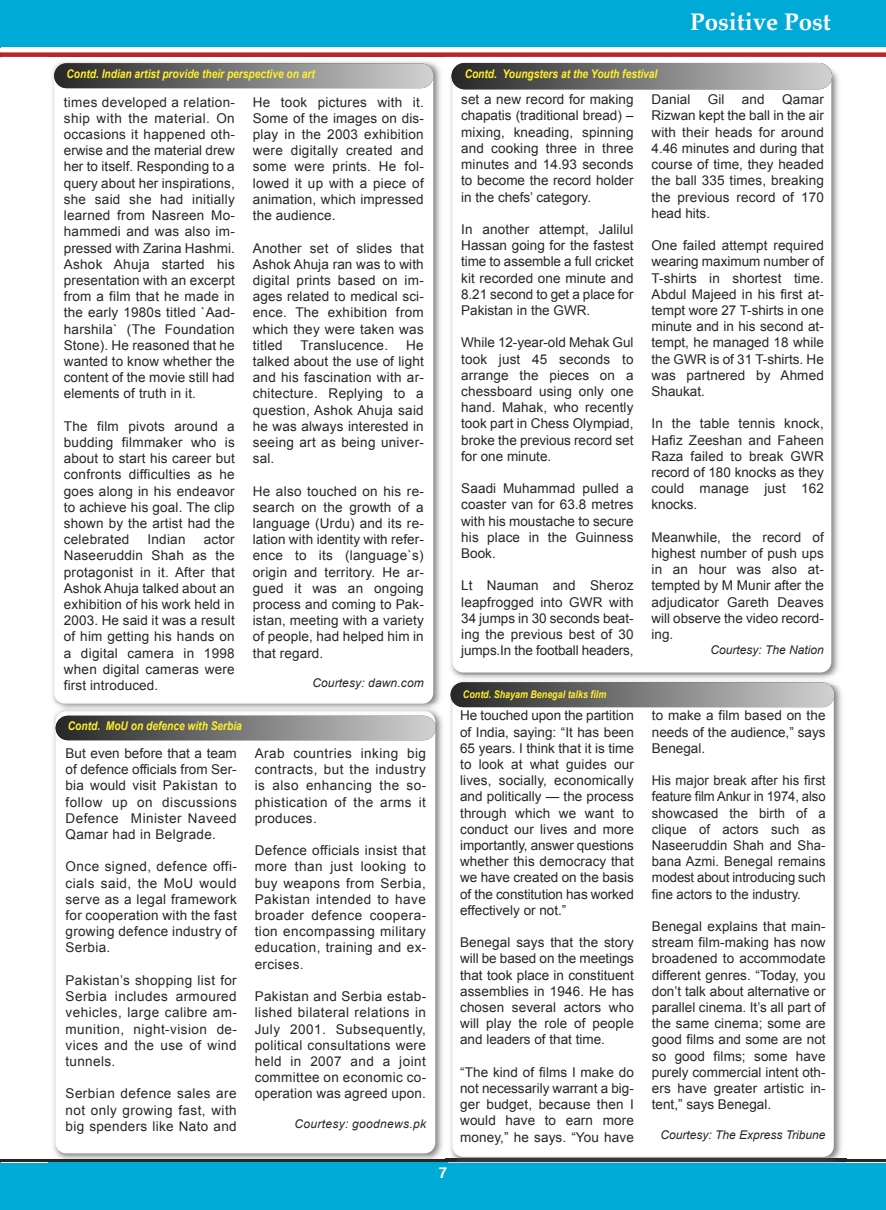
<style>
.page{position:relative;width:886px;height:1210px;background:#fff}
.page>*{position:absolute;margin:0;border:0;box-sizing:border-box;transform-origin:0 0}
.t1{font:700 24px "Palatino";color:#fff}
.t2{font:700 15px "Helvetica";color:#fff}
.t3{font:13.5px/16.2px "Arial";letter-spacing:.01em;color:#272627;text-align:justify}
.t4{font:italic 700 12px "Arial";color:#fff12a;scale:.85 1}
.t5{font:italic 12px "Arial";color:#272627}
.t6{font:italic 12px "Arial";letter-spacing:.025em;color:#272627}
.t7{font:italic 700 10.5px "Arial";color:#fff12a;scale:.85 1}
</style>
<div class="page">
<div style="left:0;top:1162px;width:886px;height:48px;background:#00aad7"></div>
<img style="left:52px;top:61px;width:391px;height:1098px">
<div style="left:55px;top:711px;width:380px;height:442px;background:#fff;border-radius:11px"></div>
<hr style="left:0;top:1px;width:1px;height:47px;background:#00aad7">
<div style="left:0;top:0;width:885px;height:46px;background:#00aad7"></div>
<div style="left:0;top:52px;width:886px;height:5px;background:#b6262b"></div>
<hr style="left:0;top:1159px;width:886px;height:3px;background:#272627">
<img style="left:450px;top:63px;width:389px;height:613px">
<div style="left:452px;top:71px;width:379px;height:601px;background:#fff;border-radius:11px"></div>
<img style="left:58px;top:711px;width:375px;height:3px">
<div style="left:54px;top:64px;width:379px;height:639px;background:#fff;border-radius:11px"></div>
<div style="left:54px;top:63px;width:379px;height:25px;background:linear-gradient(to right,#272627,#d2d1d1);border-radius:12px"></div>
<img style="left:458px;top:1159px;width:374px;height:3px">
<img style="left:447px;top:676px;width:399px;height:483px">
<img style="left:448px;top:1162px;width:398px;height:1px">
<div style="left:452px;top:683px;width:381px;height:473px;background:#fff;border-radius:11px"></div>
<div style="left:451px;top:63px;width:381px;height:26px;background:linear-gradient(to right,#282727,#d1d1d1);border-radius:13px"></div>
<div style="left:450px;top:682px;width:384px;height:25px;background:linear-gradient(to right,#282627,#d1d1d1);border-radius:12px"></div>
<div style="left:56px;top:716px;width:379px;height:24px;background:linear-gradient(to right,#282627,#d1d1d1);border-radius:12px"></div>
<p class="t4" style="left:67px;top:67px;width:294px">Contd. Indian artist provide their perspective on art</p>
<p class="t3" style="left:64px;top:94px;width:173px">times developed a relation&shy;ship with the material. On occasions it happened oth&shy;erwise and the material drew her to itself. Responding to a query about her inspirations, she said she had initially learned from Nasreen Mo&shy;hammedi and was also im&shy;pressed with Zarina Hashmi.<br>Ashok Ahuja started his presentation with an excerpt from a film that he made in the early 1980s titled `Aad&shy;harshila` (The Foundation Stone). He reasoned that he wanted to know whether the content of the movie still had elements of truth in it.</p>
<p class="t3" style="left:64px;top:418px;width:172px">The film pivots around a budding filmmaker who is about to start his career but confronts difficulties as he goes along in his endeavor to achieve his goal. The clip shown by the artist had the celebrated</p>
<p class="t3" style="left:147px;top:531px;width:40px">Indian</p>
<p class="t3" style="left:64px;top:531px;width:172px;text-indent:140px">actor Naseeruddin Shah as the protagonist in it. After that Ashok Ahuja talked about an exhibition of his work held in 2003. He said it was a result of him getting his hands on a digital camera in 1998 when digital cameras were first introduced.</p>
<p class="t3" style="left:253px;top:94px;width:173px">He took pictures with it.<br>Some of the images on dis&shy;play in the 2003 exhibition were digitally created and some were prints. He fol&shy;lowed it up with a piece of animation, which impressed the audience.</p>
<p class="t3" style="left:253px;top:240px;width:173px">Another set of slides that Ashok Ahuja ran was to with digital prints based on im&shy;ages related to medical sci&shy;ence. The exhibition from which they were taken was titled</p>
<p class="t3" style="left:253px;top:337px;width:173px;text-indent:153px">He talked about the use of light and his fascination with ar&shy;chitecture. Replying to a question, Ashok Ahuja said he was always interested in seeing art as being univer&shy;sal.</p>
<p class="t3" style="left:253px;top:483px;width:173px">He also touched on his re&shy;search on the growth of a language (Urdu) and its re&shy;lation with identity with refer&shy;ence to its (language`s) origin and territory. He ar&shy;gued it was an ongoing process and coming to Pak&shy;istan, meeting with a variety of people, had helped him in that regard.</p>
<p class="t5" style="left:312px;top:676px;width:113px">Courtesy: dawn.com</p>
<p class="t3" style="left:300px;top:337px;width:89px">Translucence.</p>
<p class="t4" style="left:465px;top:67px;width:228px">Contd. Youngsters at the Youth festival</p>
<h1 class="t1" style="left:690px;top:10px;width:142px">Positive Post</h1>
<p class="t3" style="left:461px;top:91px;width:174px">set a new record for making chapatis (traditional bread) – mixing, kneading, spinning and cooking three in three minutes and 14.93 seconds to become the record holder in the chefs’ category.</p>
<p class="t3" style="left:461px;top:221px;width:174px">In another attempt, Jalilul Hassan going for the fastest time to assemble a full cricket kit recorded one minute and 8.21 second to get a place for Pakistan in the GWR.</p>
<p class="t3" style="left:461px;top:334px;width:174px">While 12-year-old Mehak Gul took just 45 seconds to arrange the pieces on a chessboard using only one hand. Mahak, who recently took part in Chess Olympiad, broke the previous record set for one minute.</p>
<p class="t3" style="left:461px;top:480px;width:174px">Saadi Muhammad pulled a coaster van for 63.8 metres with his moustache to secure his place in the Guinness Book.</p>
<p class="t3" style="left:461px;top:577px;width:174px">Lt Nauman and Sheroz leapfrogged into GWR with 34 jumps in 30 seconds beat&shy;ing the previous best of 30 jumps.In the football headers,</p>
<p class="t7" style="left:463px;top:688px;width:170px">Contd. Shayam Benegal talks film</p>
<p class="t3" style="left:651px;top:91px;width:174px;text-indent:130px">Qamar Rizwan kept the ball in the air with their heads for around 4.46 minutes and during that course of time, they headed the ball 335 times, breaking the previous record of 170 head hits.</p>
<p class="t3" style="left:651px;top:237px;width:174px">One failed attempt required wearing maximum number of T-shirts in shortest time.<br>Abdul Majeed in his first at&shy;tempt wore 27 T-shirts in one minute and in his second at&shy;tempt, he managed 18 while the GWR is of 31 T-shirts. He was partnered by Ahmed Shaukat.</p>
<p class="t3" style="left:651px;top:415px;width:174px">In the table tennis knock, Hafiz Zeeshan and Faheen Raza failed to break GWR record of 180 knocks as they could manage just 162 knocks.</p>
<p class="t3" style="left:651px;top:529px;width:174px">Meanwhile, the record of highest number of push ups in an hour was also at&shy;tempted by M Munir after the adjudicator Gareth Deaves will observe the video record&shy;ing.</p>
<p class="t5" style="left:710px;top:643px;width:115px">Courtesy: The Nation</p>
<p class="t3" style="left:651px;top:91px;width:40px">Danial</p>
<p class="t3" style="left:708px;top:91px;width:18px">Gil</p>
<p class="t3" style="left:742px;top:91px;width:24px">and</p>
<p class="t4" style="left:68px;top:719px;width:206px">Contd. MoU on defence with Serbia</p>
<p class="t3" style="left:460px;top:707px;width:175px">He touched upon the partition of India, saying: “It has been 65 years. I think that it is time to look at what guides our lives, socially, economically and politically — the process through which we want to conduct our lives and more importantly, answer questions whether this democracy that we have created on the basis of the constitution has worked effectively or not.”</p>
<p class="t3" style="left:460px;top:934px;width:175px">Benegal says that the story will be based on the meetings that took place in constituent assemblies in 1946. He has chosen several actors who will play the role of people and leaders of that time.</p>
<p class="t3" style="left:460px;top:1064px;width:175px">“The kind of films I make do not necessarily warrant a big&shy;ger budget, because then I would have to earn more money,” he says. “You have</p>
<p class="t3" style="left:66px;top:745px;width:173px">But even before that a team of defence officials from Ser&shy;bia would visit Pakistan to follow up on discussions Defence Minister Naveed Qamar had in Belgrade.</p>
<p class="t3" style="left:66px;top:858px;width:173px">Once signed, defence offi&shy;cials said, the MoU would serve as a legal framework for cooperation with the fast growing defence industry of Serbia.</p>
<p class="t3" style="left:66px;top:972px;width:173px">Pakistan’s shopping list for Serbia includes armoured vehicles, large calibre am&shy;munition, night-vision de&shy;vices and the use of wind tunnels.</p>
<p class="t3" style="left:65px;top:1085px;width:173px">Serbian defence sales are not only growing fast, with big spenders like Nato and</p>
<p class="t3" style="left:255px;top:745px;width:173px">Arab countries inking big contracts, but the industry is also enhancing the so&shy;phistication of the arms it produces.</p>
<p class="t3" style="left:255px;top:842px;width:173px">Defence officials insist that more than just looking to buy weapons from Serbia, Pakistan intended to have broader defence coopera&shy;tion encompassing military education, training and ex&shy;ercises.</p>
<p class="t3" style="left:255px;top:988px;width:173px">Pakistan and Serbia estab&shy;lished bilateral relations in July 2001. Subsequently, political consultations were held in 2007 and a joint committee on economic co&shy;operation was agreed upon.</p>
<p class="t6" style="left:294px;top:1117px;width:133px">Courtesy: goodnews.pk</p>
<p class="t2" style="left:439px;top:1166px;width:10px">7</p>
<p class="t3" style="left:652px;top:707px;width:175px">to make a film based on the needs of the audience,” says Benegal.</p>
<p class="t3" style="left:652px;top:772px;width:175px">His major break after his first feature film Ankur in 1974, also showcased the birth of a clique of actors such as Naseeruddin Shah and Sha&shy;bana Azmi. Benegal remains modest about introducing such fine actors to the industry.</p>
<p class="t3" style="left:652px;top:918px;width:175px">Benegal explains that main&shy;stream film-making has now broadened to accommodate different genres. “Today, you don’t talk about alternative or parallel cinema. It’s all part of the same cinema; some are good films and some are not so good films; some have purely commercial intent oth&shy;ers have greater artistic in&shy;tent,” says Benegal.</p>
<p class="t5" style="left:660px;top:1128px;width:167px">Courtesy: The Express Tribune</p>
</div>
